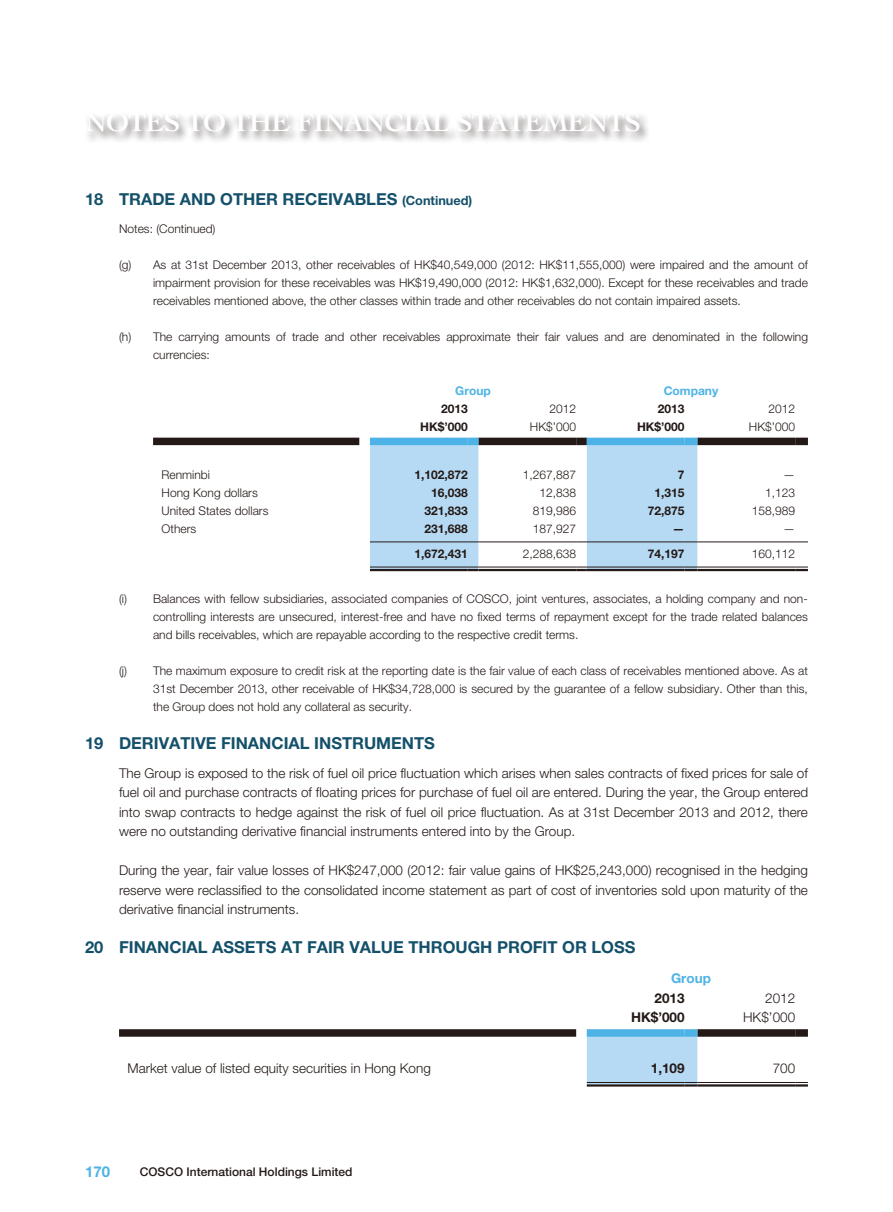
<style>
.page{position:relative;width:893px;height:1212px;background:#fff}
.page>*{position:absolute;margin:0;border:0;box-sizing:border-box;transform-origin:0 0}
.t1{font:700 27px "Cochin LT Std";letter-spacing:-.02em;color:#fff}
.t2{font:700 16.5px "Helvetica Neue LT Std";color:#14506a}
.t3{font:700 15px "Helvetica Neue LT Std";color:#4db3e6}
.t4{font:300 13.5px/19.5px "Helvetica Neue LT Std";color:#231916;text-align:justify}
.t5{font:700 13.5px "Helvetica Neue LT Std";color:#231916}
.t6{font:700 13.5px "Helvetica Neue LT Std";color:#4db3e6}
.t7{font:300 12px/18px "Helvetica Neue LT Std";color:#231916;text-align:justify}
.t8{font:700 12px "Helvetica Neue LT Std";color:#231916}
.t9{font:500 12px "Helvetica Neue LT Std";color:#231916}
.t10{font:700 12px "Helvetica Neue LT Std";color:#4db3e6}
.s1{font-size:12.75px}
</style>
<div class="page">
<div style="left:83px;top:111px;width:568px;height:32px;background:#231916;opacity:.6"></div>
<hr style="left:697px;top:541px;width:98px;height:1px;background:#231916">
<svg style="left:795px;top:541px;width:13px;height:1px"></svg>
<div style="left:153px;top:438px;width:206px;height:7px;background:#231916"></div>
<div style="left:576px;top:438px;width:11px;height:7px;background:#231916"></div>
<div style="left:795px;top:438px;width:13px;height:7px;background:#231916"></div>
<div style="left:478px;top:438px;width:98px;height:7px;background:#231916"></div>
<div style="left:697px;top:438px;width:98px;height:7px;background:#231916"></div>
<div style="left:370px;top:438px;width:98px;height:7px;background:#4db3e6"></div>
<div style="left:468px;top:438px;width:10px;height:7px;background:#4db3e6"></div>
<div style="left:587px;top:438px;width:98px;height:7px;background:#4db3e6"></div>
<div style="left:685px;top:438px;width:12px;height:7px;background:#4db3e6"></div>
<svg style="left:370px;top:441px;width:327px;height:130px"></svg>
<hr style="left:697px;top:567px;width:98px;height:1px;background:#231916">
<hr style="left:697px;top:569px;width:98px;height:2px;background:#231916">
<svg style="left:795px;top:567px;width:13px;height:4px"></svg>
<div style="left:119px;top:1029px;width:457px;height:8px;background:#231916"></div>
<div style="left:795px;top:1029px;width:13px;height:8px;background:#231916"></div>
<div style="left:697px;top:1029px;width:98px;height:8px;background:#231916"></div>
<div style="left:587px;top:1029px;width:98px;height:8px;background:#4db3e6"></div>
<div style="left:685px;top:1029px;width:12px;height:8px;background:#4db3e6"></div>
<svg style="left:587px;top:1033px;width:110px;height:53px;background:#a7cde7"></svg>
<hr style="left:697px;top:1082px;width:98px;height:1px;background:#231916">
<hr style="left:697px;top:1084px;width:98px;height:2px;background:#231916">
<svg style="left:795px;top:1082px;width:13px;height:4px"></svg>
<h1 class="t1" style="left:85px;top:107px;width:557px">NOTES TO THE FINANCIAL STATEMENTS</h1>
<h2 class="t2" style="left:85px;top:189px;width:389px">18 TRADE AND OTHER RECEIVABLES <span class="s1">(Continued)</span></h2>
<p class="t7" style="left:119px;top:219px;width:98px">Notes: (Continued)</p>
<p class="t7" style="left:153px;top:255px;width:656px;text-indent:-34px">(g) As at 31st December 2013, other receivables of HK$40,549,000 (2012: HK$11,555,000) were impaired and the amount of impairment provision for these receivables was HK$19,490,000 (2012: HK$1,632,000). Except for these receivables and trade receivables mentioned above, the other classes within trade and other receivables do not contain impaired assets.</p>
<p class="t7" style="left:153px;top:327px;width:656px;text-indent:-34px">(h) The carrying amounts of trade and other receivables approximate their fair values and are denominated in the following currencies:</p>
<p class="t10" style="left:455px;top:383px;width:37px">Group</p>
<p class="t10" style="left:664px;top:383px;width:56px">Company</p>
<p class="t8" style="left:441px;top:401px;width:28px">2013</p>
<p class="t7" style="left:549px;top:399px;width:28px">2012</p>
<p class="t8" style="left:658px;top:401px;width:28px">2013</p>
<p class="t7" style="left:768px;top:399px;width:28px">2012</p>
<p class="t8" style="left:420px;top:419px;width:49px">HK$’000</p>
<p class="t7" style="left:530px;top:417px;width:48px">HK$’000</p>
<p class="t8" style="left:637px;top:419px;width:49px">HK$’000</p>
<p class="t7" style="left:749px;top:417px;width:48px">HK$’000</p>
<p class="t7" style="left:162px;top:466px;width:50px">Renminbi</p>
<p class="t8" style="left:414px;top:467px;width:55px">1,102,872</p>
<p class="t7" style="left:523px;top:466px;width:55px">1,267,887</p>
<p class="t8" style="left:678px;top:467px;width:8px">7</p>
<p class="t7" style="left:783px;top:466px;width:13px">—</p>
<p class="t7" style="left:162px;top:484px;width:98px">Hong Kong dollars</p>
<p class="t8" style="left:431px;top:485px;width:38px">16,038</p>
<p class="t7" style="left:539px;top:484px;width:38px">12,838</p>
<p class="t8" style="left:655px;top:485px;width:32px">1,315</p>
<p class="t7" style="left:765px;top:484px;width:32px">1,123</p>
<p class="t7" style="left:162px;top:502px;width:108px">United States dollars</p>
<p class="t8" style="left:424px;top:503px;width:45px">321,833</p>
<p class="t7" style="left:533px;top:502px;width:45px">819,986</p>
<p class="t8" style="left:648px;top:503px;width:38px">72,875</p>
<p class="t7" style="left:752px;top:502px;width:45px">158,989</p>
<p class="t7" style="left:162px;top:520px;width:36px">Others</p>
<p class="t8" style="left:424px;top:521px;width:45px">231,688</p>
<p class="t7" style="left:533px;top:520px;width:45px">187,927</p>
<p class="t8" style="left:673px;top:521px;width:13px">—</p>
<p class="t7" style="left:783px;top:520px;width:13px">—</p>
<p class="t8" style="left:414px;top:546px;width:55px">1,672,431</p>
<p class="t7" style="left:523px;top:545px;width:55px">2,288,638</p>
<p class="t8" style="left:648px;top:546px;width:38px">74,197</p>
<p class="t7" style="left:752px;top:545px;width:45px">160,112</p>
<p class="t7" style="left:153px;top:589px;width:656px;text-indent:-34px">(i) Balances with fellow subsidiaries, associated companies of COSCO, joint ventures, associates, a holding company and non&shy;controlling interests are unsecured, interest-free and have no fixed terms of repayment except for the trade related balances and bills receivables, which are repayable according to the respective credit terms.</p>
<p class="t7" style="left:153px;top:661px;width:656px;text-indent:-34px">(j) The maximum exposure to credit risk at the reporting date is the fair value of each class of receivables mentioned above. As at 31st December 2013, other receivable of HK$34,728,000 is secured by the guarantee of a fellow subsidiary. Other than this, the Group does not hold any collateral as security.</p>
<h2 class="t2" style="left:85px;top:732px;width:351px">19 DERIVATIVE FINANCIAL INSTRUMENTS</h2>
<p class="t4" style="left:119px;top:763px;width:691px">The Group is exposed to the risk of fuel oil price fluctuation which arises when sales contracts of fixed prices for sale of fuel oil and purchase contracts of floating prices for purchase of fuel oil are entered. During the year, the Group entered into swap contracts to hedge against the risk of fuel oil price fluctuation. As at 31st December 2013 and 2012, there were no outstanding derivative financial instruments entered into by the Group.</p>
<p class="t4" style="left:119px;top:860px;width:690px">During the year, fair value losses of HK$247,000 (2012: fair value gains of HK$25,243,000) recognised in the hedging reserve were reclassified to the consolidated income statement as part of cost of inventories sold upon maturity of the derivative financial instruments.</p>
<h2 class="t2" style="left:85px;top:937px;width:552px">20 FINANCIAL ASSETS AT FAIR VALUE THROUGH PROFIT OR LOSS</h2>
<p class="t6" style="left:671px;top:970px;width:42px">Group</p>
<p class="t5" style="left:655px;top:989px;width:32px">2013</p>
<p class="t4" style="left:765px;top:988px;width:32px">2012</p>
<p class="t5" style="left:631px;top:1009px;width:55px">HK$’000</p>
<p class="t4" style="left:743px;top:1007px;width:54px">HK$’000</p>
<p class="t4" style="left:128px;top:1058px;width:305px">Market value of listed equity securities in Hong Kong</p>
<p class="t5" style="left:651px;top:1060px;width:35px">1,109</p>
<p class="t4" style="left:773px;top:1058px;width:24px">700</p>
<p class="t3" style="left:85px;top:1163px;width:27px">170</p>
<p class="t9" style="left:140px;top:1165px;width:214px">COSCO International Holdings Limited</p>
</div>
